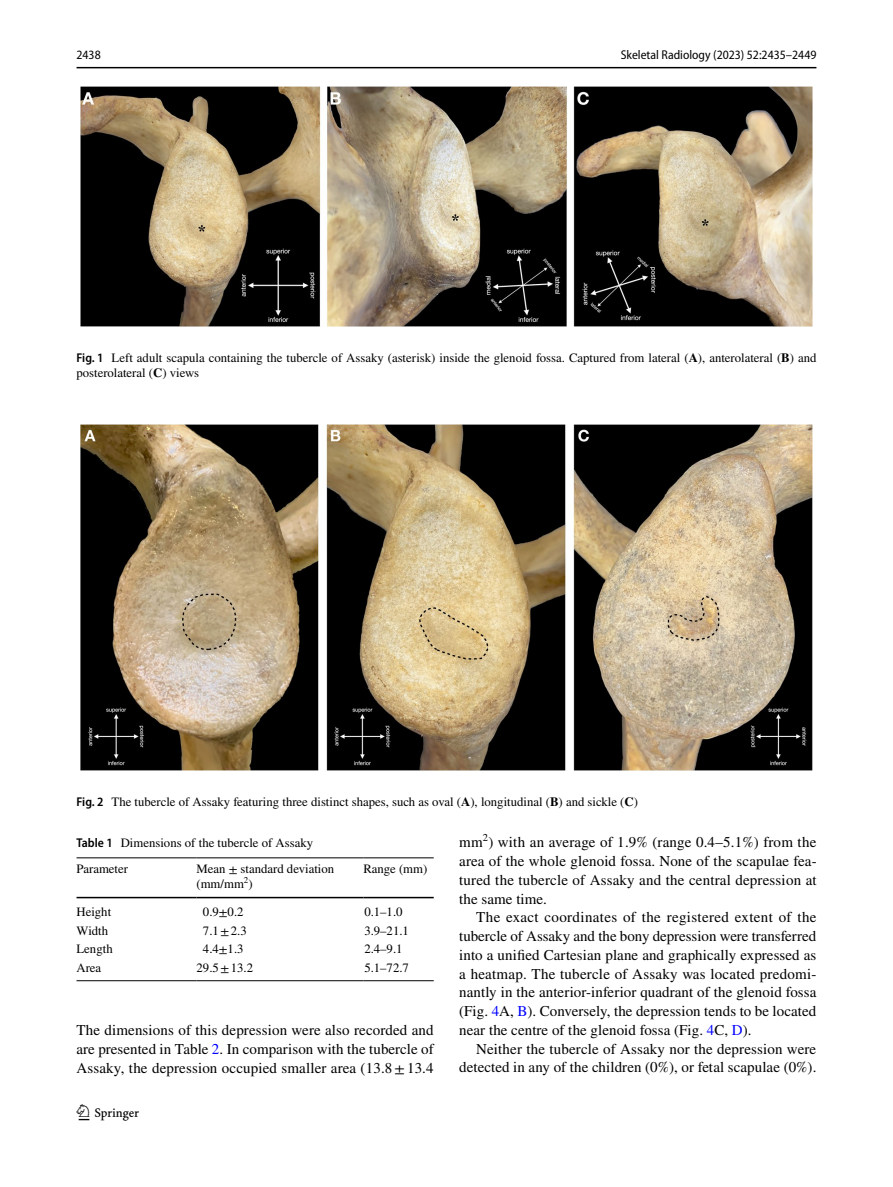
<style>
.page{position:relative;width:893px;height:1187px;background:#fff}
.page>*{position:absolute;margin:0;border:0;box-sizing:border-box;transform-origin:0 0}
.t1{font:22.5px "Springnew Regular 2";color:#000}
.t2{font:15px/18.8px "STIX";letter-spacing:.01em;color:#000;text-align:justify}
.t3{font:12.75px/15px "STIX";color:#000}
.t4{font:semi-condensed 12.75px "Myriad Pro";color:#000}
.s1{font-family:"Myriad Pro";font-weight:600;font-stretch:semi-condensed}
.s2{font-weight:700}
.s3{color:#00f}
</style>
<div class="page">
<hr style="left:77px;top:67px;width:739px;height:1px;background:#000">
<img style="left:81px;top:87px;width:731px;height:240px">
<img style="left:81px;top:424px;width:731px;height:346px">
<hr style="left:77px;top:857px;width:119px;height:1px;background:#000">
<hr style="left:77px;top:896px;width:119px;height:2px;background:#000">
<hr style="left:196px;top:857px;width:167px;height:1px;background:#000">
<hr style="left:196px;top:896px;width:167px;height:2px;background:#000">
<hr style="left:363px;top:857px;width:71px;height:1px;background:#000">
<hr style="left:363px;top:896px;width:71px;height:2px;background:#000">
<hr style="left:77px;top:980px;width:119px;height:1px;background:#000">
<hr style="left:196px;top:980px;width:167px;height:1px;background:#000">
<hr style="left:363px;top:980px;width:71px;height:1px;background:#000">
<p class="t4" style="left:77px;top:48px;width:26px">2438</p>
<p class="t4" style="left:621px;top:48px;width:197px">Skeletal Radiology (2023) 52:2435–2449</p>
<p class="t3" style="left:77px;top:351px;width:741px"><span class="s1">Fig. 1</span> Left adult scapula containing the tubercle of Assaky (asterisk) inside the glenoid fossa. Captured from lateral (<span class="s2">A</span>), anterolateral (<span class="s2">B</span>) and posterolateral (<span class="s2">C</span>) views</p>
<p class="t3" style="left:77px;top:794px;width:563px"><span class="s1">Fig. 2</span> The tubercle of Assaky featuring three distinct shapes, such as oval (<span class="s2">A</span>), longitudinal (<span class="s2">B</span>) and sickle (<span class="s2">C</span>)</p>
<p class="t3" style="left:77px;top:831px;width:238px;line-height:25.5px"><span class="s1">Table 1</span> Dimensions of the tubercle of Assaky<br>Parameter</p>
<p class="t2" style="left:459px;top:833px;width:359px">mm<sup>2</sup>) with an average of 1.9% (range 0.4–5.1%) from the area of the whole glenoid fossa. None of the scapulae fea&shy;tured the tubercle of Assaky and the central depression at the same time.</p>
<p class="t2" style="left:459px;top:908px;width:359px;text-indent:17px">The exact coordinates of the registered extent of the tubercle of Assaky and the bony depression were transferred into a unified Cartesian plane and graphically expressed as a heatmap. The tubercle of Assaky was located predomi&shy;nantly in the anterior-inferior quadrant of the glenoid fossa (Fig. <span class="s3">4</span>A, <span class="s3">B</span>). Conversely, the depression tends to be located near the centre of the glenoid fossa (Fig. <span class="s3">4</span>C, <span class="s3">D</span>).</p>
<p class="t2" style="left:459px;top:1040px;width:359px;text-align:right">Neither the tubercle of Assaky nor the depression were detected in any of the children (0%), or fetal scapulae (0%).</p>
<p class="t3" style="left:196px;top:861px;width:139px">Mean ± standard deviation (mm/mm<sup>2</sup>)</p>
<p class="t3" style="left:363px;top:861px;width:65px">Range (mm)</p>
<p class="t3" style="left:77px;top:904px;width:36px">Height</p>
<p class="t3" style="left:203px;top:904px;width:42px">0.9±0.2</p>
<p class="t3" style="left:364px;top:904px;width:40px">0.1–1.0</p>
<p class="t3" style="left:77px;top:923px;width:33px">Width</p>
<p class="t3" style="left:203px;top:923px;width:45px">7.1±2.3</p>
<p class="t3" style="left:364px;top:923px;width:46px">3.9–21.1</p>
<p class="t3" style="left:77px;top:942px;width:38px">Length</p>
<p class="t3" style="left:203px;top:942px;width:42px">4.4±1.3</p>
<p class="t3" style="left:364px;top:942px;width:40px">2.4–9.1</p>
<p class="t3" style="left:77px;top:961px;width:26px">Area</p>
<p class="t3" style="left:197px;top:961px;width:58px">29.5±13.2</p>
<p class="t3" style="left:364px;top:961px;width:46px">5.1–72.7</p>
<p class="t2" style="left:77px;top:1021px;width:359px">The dimensions of this depression were also recorded and are presented in Table <span class="s3">2</span>. In comparison with the tubercle of Assaky, the depression occupied smaller area (13.8±13.4</p>
<h1 class="t1" style="left:79px;top:1104px;width:62px">1 3</h1>
</div>
